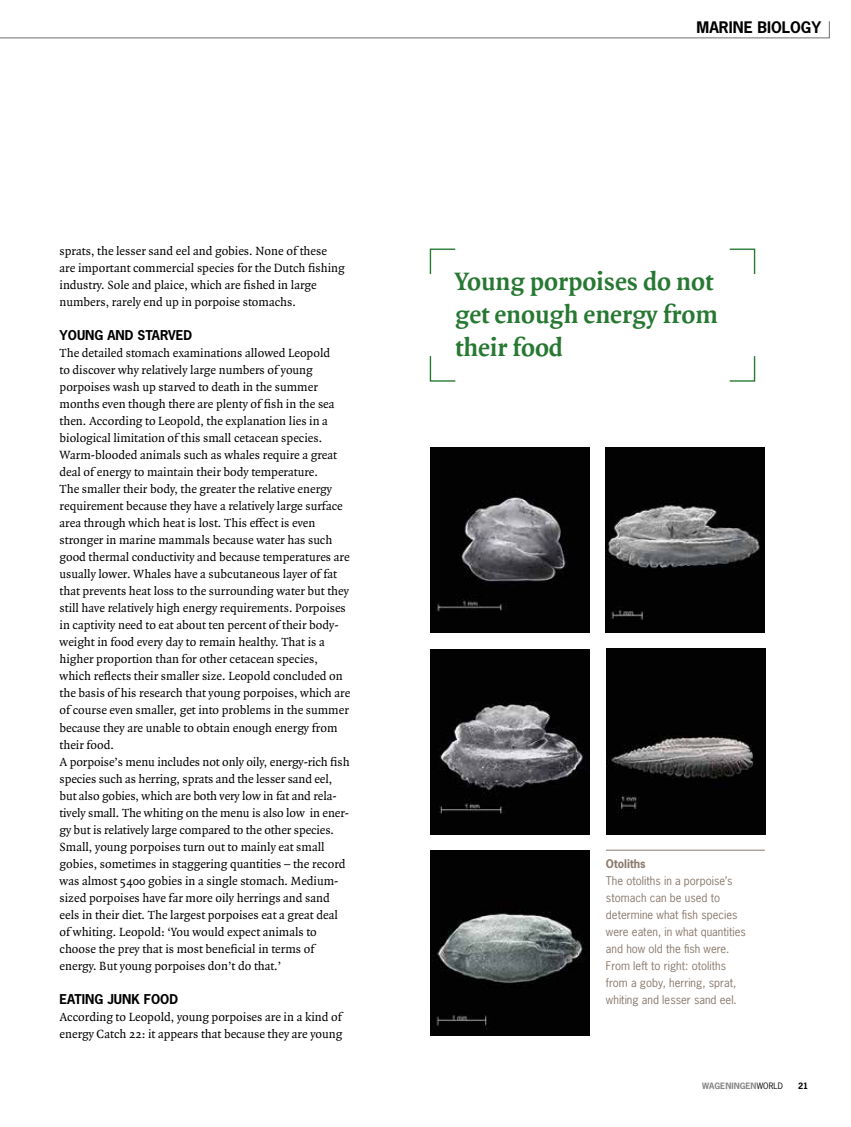
<style>
.page{position:relative;width:851px;height:1127px;background:#fff}
.page>*{position:absolute;margin:0;border:0;box-sizing:border-box;transform-origin:0 0}
.t1{font:700 27px/33px "Quadraat OT";color:#277832}
.t2{font:700 15px "News Gothic Std";color:#000}
.t3{font:12.75px/17px "Quadraat OT";color:#000}
.t4{font:700 12.75px "News Gothic Std";color:#000}
.t5{font:11.25px/17px "News Gothic Std";color:#8a7a6d}
.t6{font:700 11.25px "News Gothic Std";color:#8a7a6d}
.t7{font:700 8.25px "News Gothic Std";letter-spacing:.01em;color:#868786}
.t8{font:700 8.25px "News Gothic Std";color:#000}
.s1{font-weight:400;color:#000}
</style>
<div class="page">
<svg style="left:429px;top:248px;width:27px;height:27px"></svg>
<svg style="left:429px;top:356px;width:27px;height:26px"></svg>
<svg style="left:729px;top:248px;width:26px;height:27px"></svg>
<svg style="left:729px;top:356px;width:26px;height:26px"></svg>
<hr style="left:606px;top:850px;width:158px;height:1px;background:#8a7a6d">
<img style="left:431px;top:649px;width:158px;height:185px">
<img style="left:431px;top:851px;width:158px;height:185px">
<img style="left:606px;top:649px;width:159px;height:185px">
<img style="left:430px;top:448px;width:159px;height:185px">
<img style="left:606px;top:448px;width:158px;height:185px">
<svg style="left:0;top:21px;width:830px;height:18px"></svg>
<p class="t3" style="left:60px;top:243px;width:286px">sprats, the lesser sand eel and gobies. None of these are important commercial species for the Dutch fishing industry. Sole and plaice, which are fished in large numbers, rarely end up in porpoise stomachs.</p>
<p class="t4" style="left:60px;top:327px;width:134px">YOUNG AND STARVED</p>
<p class="t3" style="left:60px;top:345px;width:292px">The detailed stomach examinations allowed Leopold<br>to discover why relatively large numbers of young porpoises wash up starved to death in the summer months even though there are plenty of fish in the sea then. According to Leopold, the explanation lies in a biological limitation of this small cetacean species.<br>Warm-blooded animals such as whales require a great deal of energy to maintain their body temperature.<br>The smaller their body, the greater the relative energy requirement because they have a relatively large surface area through which heat is lost. This effect is even stronger in marine mammals because water has such good thermal conductivity and because temperatures are usually lower. Whales have a subcutaneous layer of fat that prevents heat loss to the surrounding water but they still have relatively high energy requirements. Porpoises in captivity need to eat about ten percent of their body&shy;weight in food every day to remain healthy. That is a higher proportion than for other cetacean species, which reflects their smaller size. Leopold concluded on the basis of his research that young porpoises, which are of course even smaller, get into problems in the summer because they are unable to obtain enough energy from their food.<br>A porpoise’s menu includes not only oily, energy-rich fish species such as herring, sprats and the lesser sand eel, but also gobies, which are both very low in fat and rela&shy;tively small. The whiting on the menu is also low in ener&shy;gy but is relatively large compared to the other species.<br>Small, young porpoises turn out to mainly eat small gobies, sometimes in staggering quantities – the record was almost 5400 gobies in a single stomach. Medium&shy;sized porpoises have far more oily herrings and sand eels in their diet. The largest porpoises eat a great deal of whiting. Leopold: ‘You would expect animals to choose the prey that is most beneficial in terms of energy. But young porpoises don’t do that.’</p>
<p class="t4" style="left:60px;top:990px;width:120px">EATING JUNK FOOD</p>
<p class="t3" style="left:60px;top:1008px;width:284px">According to Leopold, young porpoises are in a kind of energy Catch 22: it appears that because they are young</p>
<p class="t2" style="left:696px;top:17px;width:126px">MARINE BIOLOGY</p>
<h1 class="t1" style="left:455px;top:265px;width:264px">Young porpoises do not get enough energy from their food</h1>
<p class="t6" style="left:606px;top:856px;width:41px">Otoliths</p>
<p class="t5" style="left:606px;top:872px;width:141px">The otoliths in a porpoise’s stomach can be used to determine what fish species were eaten, in what quantities and how old the fish were.<br>From left to right: otoliths from a goby, herring, sprat, whiting and lesser sand eel.</p>
<p class="t7" style="left:702px;top:1080px;width:82px">WAGENINGEN<span class="s1">WORLD</span></p>
<p class="t8" style="left:798px;top:1080px;width:12px">21</p>
</div>
